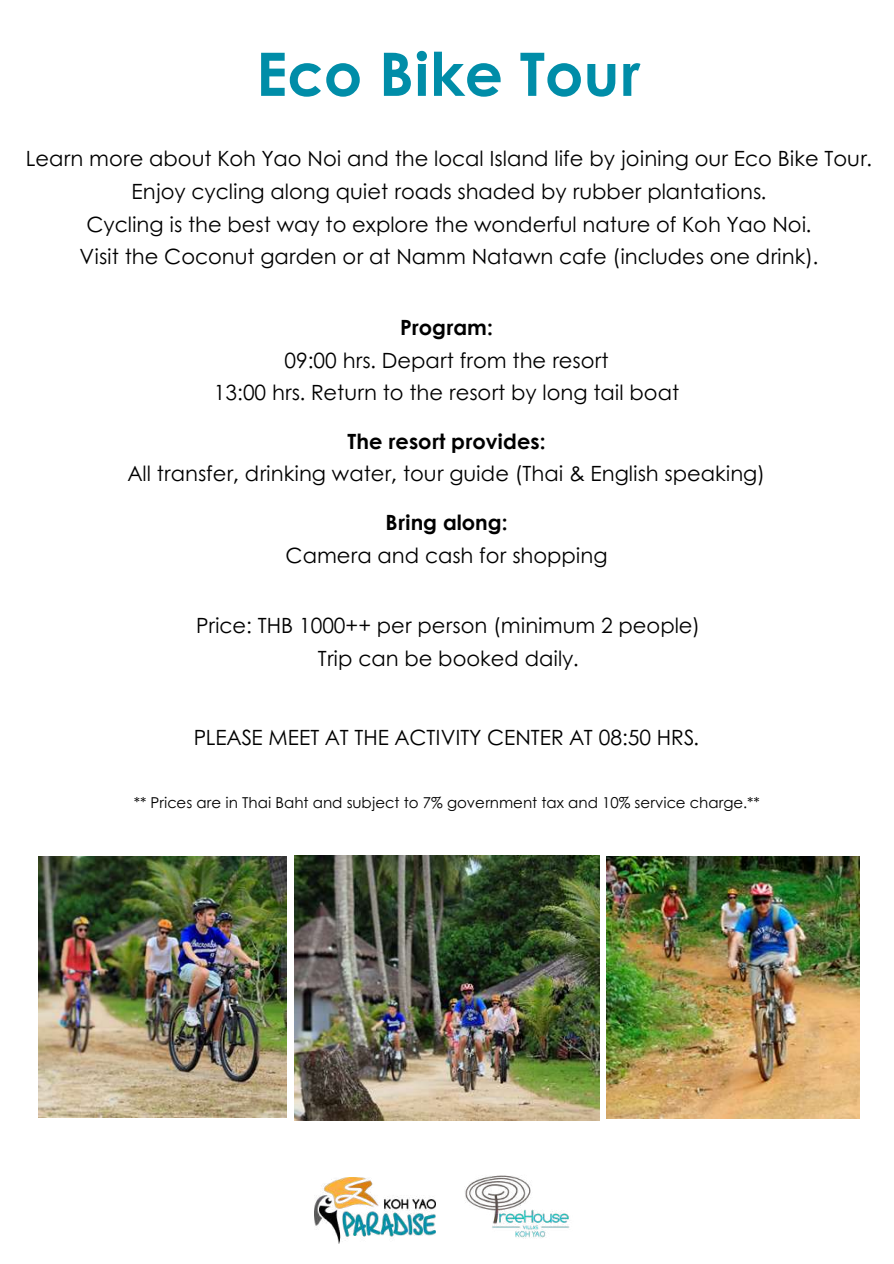
<style>
.page{position:relative;width:894px;height:1264px;background:#fff}
.page>*{position:absolute;margin:0;border:0;box-sizing:border-box;transform-origin:0 0}
.t1{font:700 60px "Century Gothic";color:#008da8}
.t2{font:21px/32.7px "Century Gothic";color:#000;text-align:center}
.t3{font:700 21px "Century Gothic";color:#000}
.t4{font:15px "Century Gothic";color:#000}
</style>
<div class="page">
<img style="left:294px;top:855px;width:305px;height:264px">
<img style="left:606px;top:856px;width:252px;height:262px">
<img style="left:38px;top:856px;width:249px;height:261px">
<img style="left:465px;top:1175px;width:105px;height:64px">
<img style="left:314px;top:1177px;width:121px;height:66px">
<h1 class="t1" style="left:256px;top:29px;width:385px">Eco Bike Tour</h1>
<p class="t2" style="left:26px;top:141px;width:847px">Learn more about Koh Yao Noi and the local Island life by joining our Eco Bike Tour.<br>Enjoy cycling along quiet roads shaded by rubber plantations.<br>Cycling is the best way to explore the wonderful nature of Koh Yao Noi.<br>Visit the Coconut garden or at Namm Natawn cafe (includes one drink).</p>
<p class="t3" style="left:400px;top:311px;width:94px">Program:</p>
<p class="t2" style="left:214px;top:343px;width:466px">09:00 hrs. Depart from the resort<br>13:00 hrs. Return to the resort by long tail boat</p>
<p class="t3" style="left:347px;top:425px;width:199px">The resort provides:</p>
<p class="t2" style="left:128px;top:456px;width:638px">All transfer, drinking water, tour guide (Thai &amp; English speaking)</p>
<p class="t3" style="left:385px;top:506px;width:124px">Bring along:</p>
<p class="t2" style="left:285px;top:537px;width:323px">Camera and cash for shopping</p>
<p class="t2" style="left:196px;top:608px;width:505px">Price: THB 1000++ per person (minimum 2 people)<br>Trip can be booked daily.</p>
<p class="t2" style="left:194px;top:720px;width:506px">PLEASE MEET AT THE ACTIVITY CENTER AT 08:50 HRS.</p>
<p class="t4" style="left:134px;top:790px;width:627px">** Prices are in Thai Baht and subject to 7% government tax and 10% service charge.**</p>
</div>
